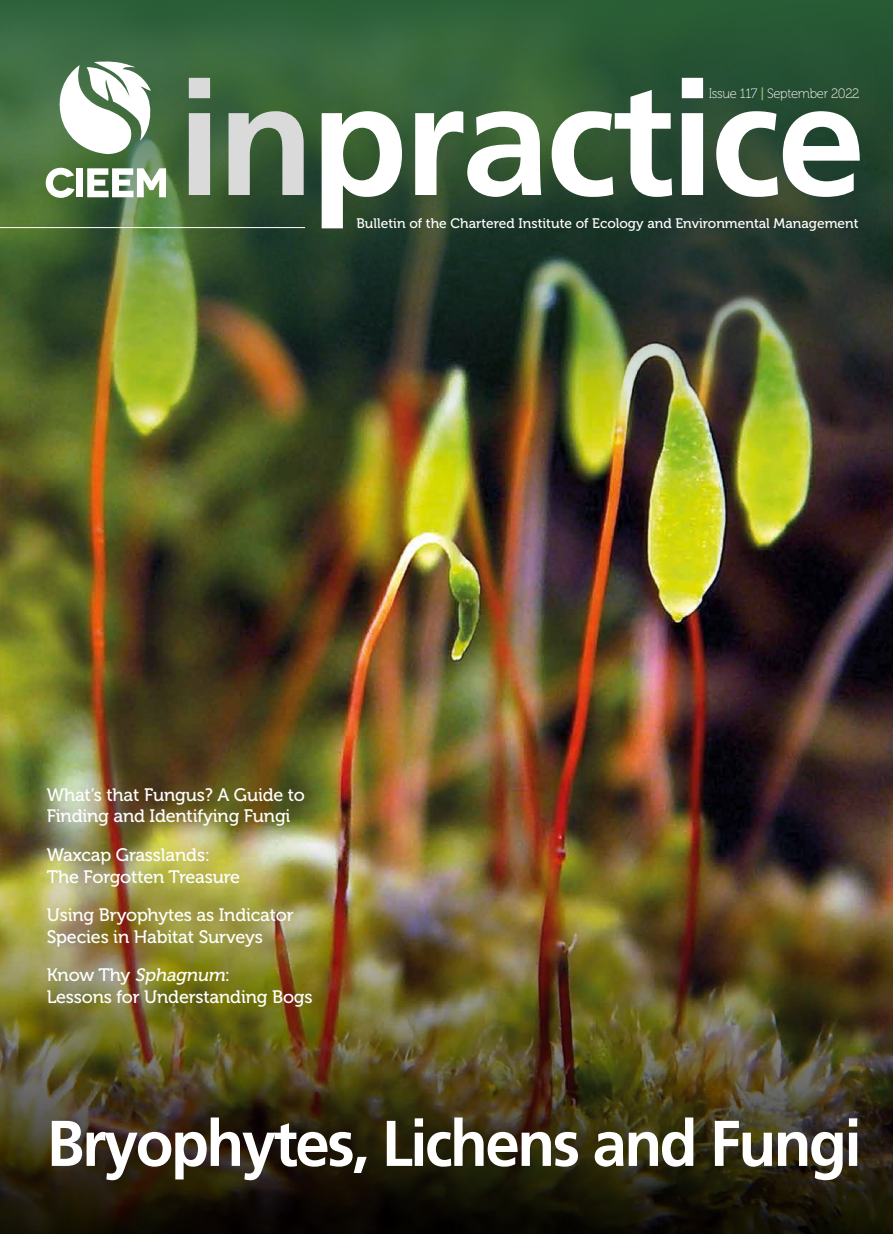
<style>
.page{position:relative;width:893px;height:1234px;background:#fff}
.page>*{position:absolute;margin:0;border:0;box-sizing:border-box;transform-origin:0 0}
.t1{font:700 158.85px "Frutiger LT Std";letter-spacing:-.025em;color:#fff}
.t2{font:700 64.5px "Frutiger LT Std";letter-spacing:-.04em;color:#fff;scale:.96 1}
.t3{font:18px/21.6px "Museo 500";letter-spacing:-.01em;color:#fff}
.t4{font:13.8px "Museo 500";color:#fff}
.t5{font:13.5px "Museo 100";letter-spacing:-.025em;color:#fff}
.s1{color:#dadada}
.s2{font-family:"Museo 500";color:#a4c479}
.s3{font-style:italic}
</style>
<div class="page">
<img style="left:0;top:449px;width:893px;height:373px">
<img style="left:0;top:0;width:893px;height:449px">
<svg style="left:54px;top:61px;width:100px;height:94px"></svg>
<svg style="left:46px;top:168px;width:29px;height:30px"></svg>
<div style="left:76px;top:168px;width:7px;height:29px;background:#fff"></div>
<svg style="left:87px;top:168px;width:79px;height:29px"></svg>
<hr style="left:0;top:227px;width:305px;height:1px;background:#fff">
<img style="left:0;top:822px;width:893px;height:411px">
<h1 class="t1" style="left:177px;top:46px;width:690px"><span class="s1">in</span>practice</h1>
<p class="t5" style="left:709px;top:86px;width:152px">Issue 117 <span class="s2">|</span> September 2022</p>
<p class="t4" style="left:356px;top:216px;width:504px">Bulletin of the Chartered Institute of Ecology and Environmental Management</p>
<p class="t3" style="left:47px;top:783px;width:260px">What’s that Fungus? A Guide to<br>Finding and Identifying Fungi</p>
<p class="t3" style="left:47px;top:844px;width:195px">Waxcap Grasslands:<br>The Forgotten Treasure</p>
<p class="t3" style="left:47px;top:904px;width:248px">Using Bryophytes as Indicator<br>Species in Habitat Surveys</p>
<p class="t3" style="left:47px;top:964px;width:267px">K n o w T h y <span class="s3">Sphagnum</span>:<br>Lessons for Understanding Bogs</p>
<h2 class="t2" style="left:47px;top:1105px;width:850px">Bryophytes, Lichens and Fungi</h2>
</div>
